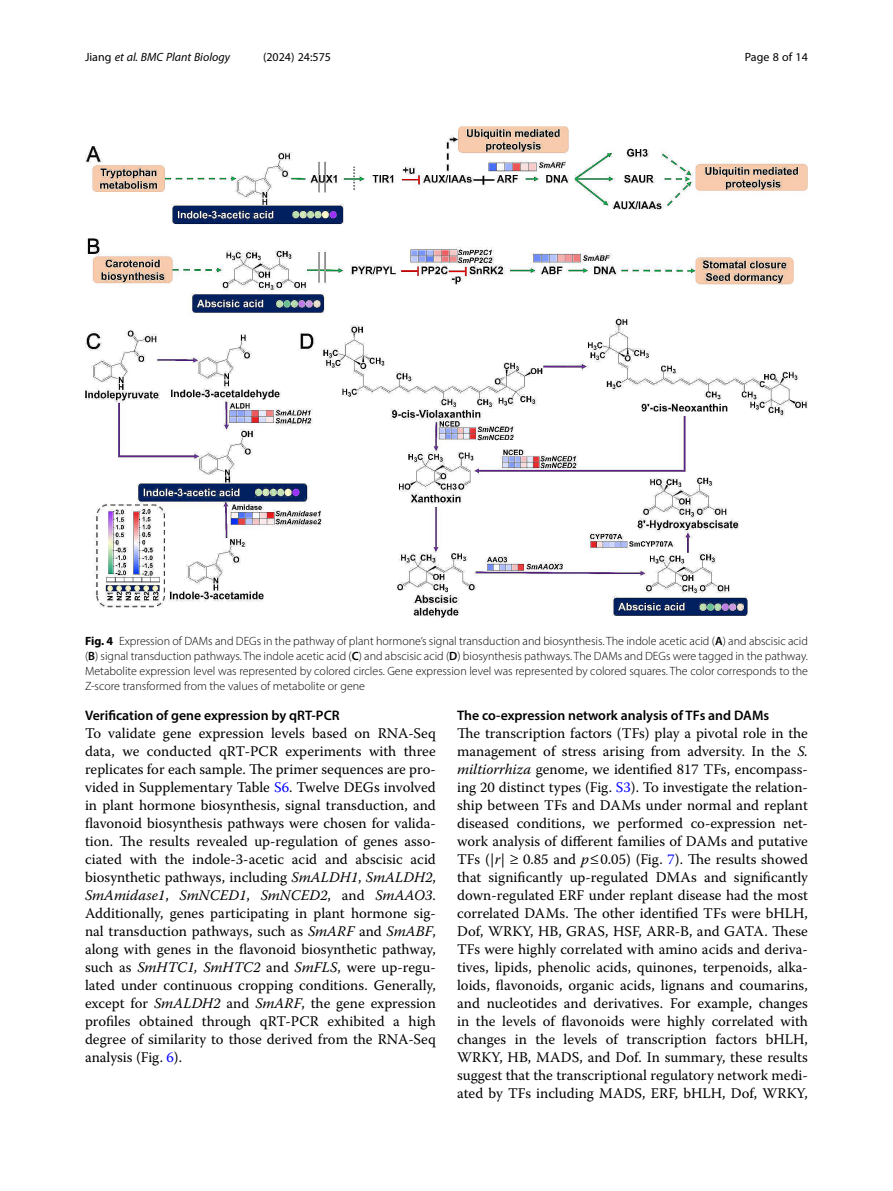
<style>
.page{position:relative;width:893px;height:1191px;background:#fff}
.page>*{position:absolute;margin:0;border:0;box-sizing:border-box;transform-origin:0 0}
.Body_Text{font:14.7px/18px "Warnock Pro";color:#000;text-align:justify}
.Head_2{font:600 13.8px "Myriad Pro";color:#000}
.Figure_Caption{font:300 12px/15px "Myriad Pro";color:#000;text-align:justify}
.t1{font:italic 12px "Myriad Pro";color:#000}
.t2{font:12px "Myriad Pro";color:#000}
.s1{font-style:normal}
.s2{font-weight:700}
.s3{font-weight:600}
.s4{color:#00f}
.s5{font-style:italic}
</style>
<div class="page">
<img style="left:85px;top:126px;width:723px;height:491px">
<p class="t1" style="left:85px;top:50px;width:146px"><span class="s1">Jiang</span> et al. BMC Plant Biology</p>
<p class="t2" style="left:263px;top:50px;width:70px">(2024) 24:575</p>
<p class="t2" style="left:745px;top:50px;width:65px">Page 8 of 14</p>
<p class="Figure_Caption" style="left:85px;top:633px;width:724px"><span class="s2">Fig. 4</span> Expression of DAMs and DEGs in the pathway of plant hormone’s signal transduction and biosynthesis. The indole acetic acid (<span class="s3">A</span>) and abscisic acid (<span class="s3">B</span>) signal transduction pathways. The indole acetic acid (<span class="s3">C</span>) and abscisic acid (<span class="s3">D</span>) biosynthesis pathways. The DAMs and DEGs were tagged in the pathway.<br>Metabolite expression level was represented by colored circles. Gene expression level was represented by colored squares. The color corresponds to the Z-score transformed from the values of metabolite or gene</p>
<p class="Head_2" style="left:85px;top:707px;width:256px">Verification of gene expression by qRT-PCR</p>
<p class="Body_Text" style="left:85px;top:724px;width:352px">To validate gene expression levels based on RNA-Seq data, we conducted qRT-PCR experiments with three replicates for each sample. The primer sequences are pro&shy;vided in Supplementary Table <span class="s4">S6</span>. Twelve DEGs involved in plant hormone biosynthesis, signal transduction, and flavonoid biosynthesis pathways were chosen for valida&shy;tion. The results revealed up-regulation of genes asso&shy;ciated with the indole-3-acetic acid and abscisic acid biosynthetic pathways, including <span class="s5">SmALDH1</span>, <span class="s5">SmALDH2</span>, <span class="s5">SmAmidase1</span>, <span class="s5">SmNCED1</span>, <span class="s5">SmNCED2</span>, and <span class="s5">SmAAO3</span>.<br>Additionally, genes participating in plant hormone sig&shy;nal transduction pathways, such as <span class="s5">SmARF</span> and <span class="s5">SmABF</span>, along with genes in the flavonoid biosynthetic pathway, such as <span class="s5">SmHTC1, SmHTC2</span> and <span class="s5">SmFLS</span>, were up-regu&shy;lated under continuous cropping conditions. Generally, except for <span class="s5">SmALDH2</span> and <span class="s5">SmARF</span>, the gene expression profiles obtained through qRT-PCR exhibited a high degree of similarity to those derived from the RNA-Seq analysis (Fig. <span class="s4">6</span>).</p>
<p class="Head_2" style="left:457px;top:707px;width:314px">The co-expression network analysis of TFs and DAMs</p>
<p class="Body_Text" style="left:457px;top:724px;width:352px">The transcription factors (TFs) play a pivotal role in the management of stress arising from adversity. In the <span class="s5">S. miltiorrhiza</span> genome, we identified 817 TFs, encompass&shy;ing 20 distinct types (Fig. <span class="s4">S3</span>). To investigate the relation&shy;ship between TFs and DAMs under normal and replant diseased conditions, we performed co-expression net&shy;work analysis of different families of DAMs and putative TFs (|<span class="s5">r</span>| ≥ 0.85 and <span class="s5">p</span>≤0.05) (Fig. <span class="s4">7</span>). The results showed that significantly up-regulated DMAs and significantly down-regulated ERF under replant disease had the most correlated DAMs. The other identified TFs were bHLH, Dof, WRKY, HB, GRAS, HSF, ARR-B, and GATA. These TFs were highly correlated with amino acids and deriva&shy;tives, lipids, phenolic acids, quinones, terpenoids, alka&shy;loids, flavonoids, organic acids, lignans and coumarins, and nucleotides and derivatives. For example, changes in the levels of flavonoids were highly correlated with changes in the levels of transcription factors bHLH, WRKY, HB, MADS, and Dof. In summary, these results suggest that the transcriptional regulatory network medi&shy;ated by TFs including MADS, ERF, bHLH, Dof, WRKY,</p>
</div>
